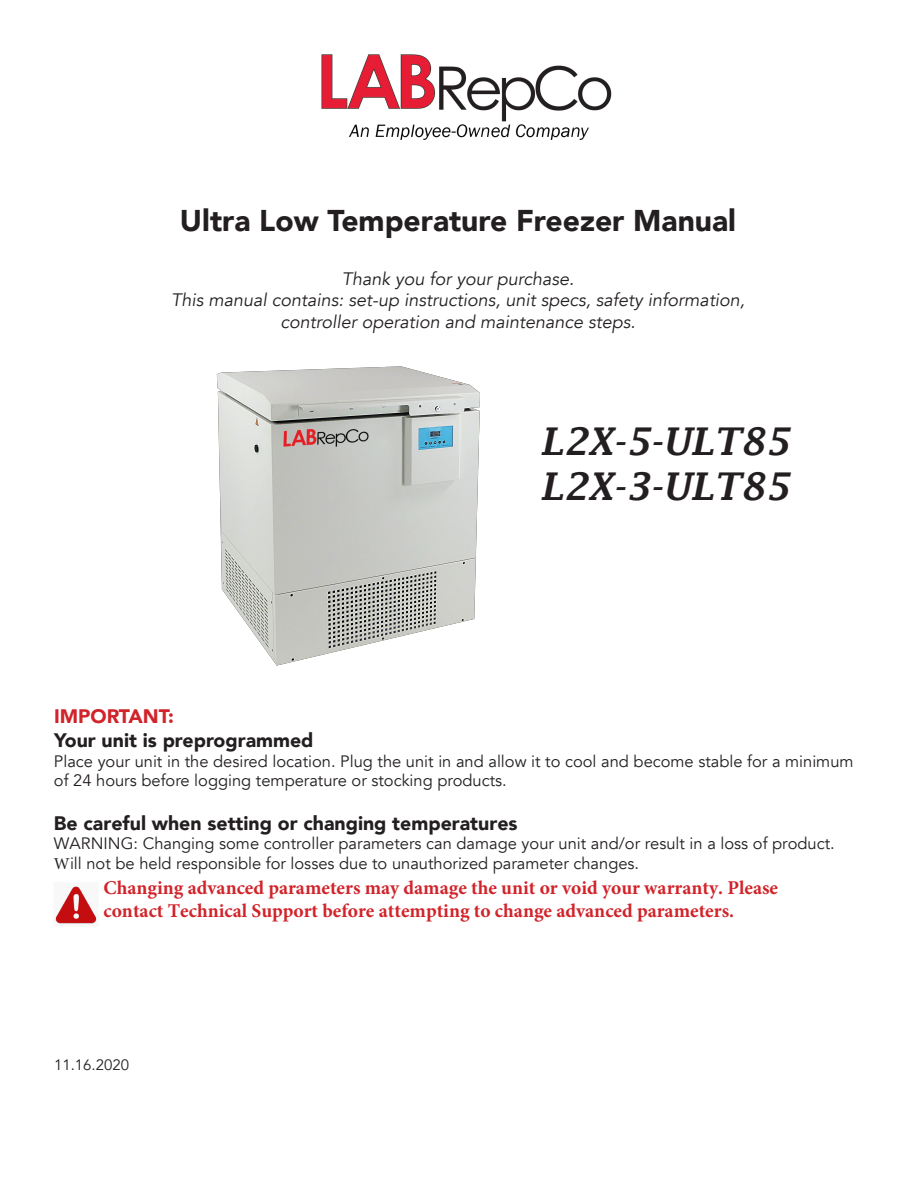
<style>
.page{position:relative;width:918px;height:1188px;background:#fff}
.page>*{position:absolute;margin:0;border:0;box-sizing:border-box;transform-origin:0 0}
.t1{font:italic 600 37.5px/45px "Lucida Fax";color:#231f20}
.t2{font:900 30px "Avenir";color:#231f20}
.t3{font:700 19.5px/23.4px "Minion Pro";color:#d1232a}
.t4{font:900 19.5px/23.4px "Avenir";color:#231f20}
.t5{font:italic 18px/21.6px "Avenir";color:#231f20;text-align:center}
.t6{font:16.5px/19.8px "Avenir";color:#231f20}
.t7{font:15px "Avenir";color:#231f20}
.s1{color:#d1232a}
.s2{font-family:"Minion Pro"}
</style>
<div class="page">
<img style="left:55px;top:886px;width:42px;height:38px">
<img style="left:216px;top:366px;width:264px;height:300px">
<img style="left:321px;top:54px;width:291px;height:86px">
<p class="t2" style="left:180px;top:195px;width:558px">Ultra Low Temperature Freezer Manual</p>
<p class="t5" style="left:171px;top:268px;width:575px">Thank you for your purchase.<br>This manual contains: set-up instructions, unit specs, safety information, controller operation and maintenance steps.</p>
<p class="t1" style="left:540px;top:419px;width:251px">L2X-5-ULT85<br>L2X-3-ULT85</p>
<p class="t4" style="left:54px;top:704px;width:261px"><span class="s1">IMPORTANT:<br></span>Your unit is preprogrammed</p>
<p class="t6" style="left:54px;top:751px;width:801px">Place your unit in the desired location. Plug the unit in and allow it to cool and become stable for a minimum of 24 hours before logging temperature or stocking products.</p>
<p class="t4" style="left:54px;top:811px;width:465px">Be careful when setting or changing temperatures</p>
<p class="t6" style="left:54px;top:834px;width:782px">WARNING: Changing some controller parameters can damage your unit and/or result in a loss of product.<br><span class="s2">W</span>ill not be held responsible for losses due to unauthorized parameter changes.</p>
<p class="t3" style="left:104px;top:876px;width:676px">Changing advanced parameters may damage the unit or void your warranty. Please contact Technical Support before attempting to change advanced parameters.</p>
<p class="t7" style="left:54px;top:1056px;width:77px">11.16.2020</p>
</div>
